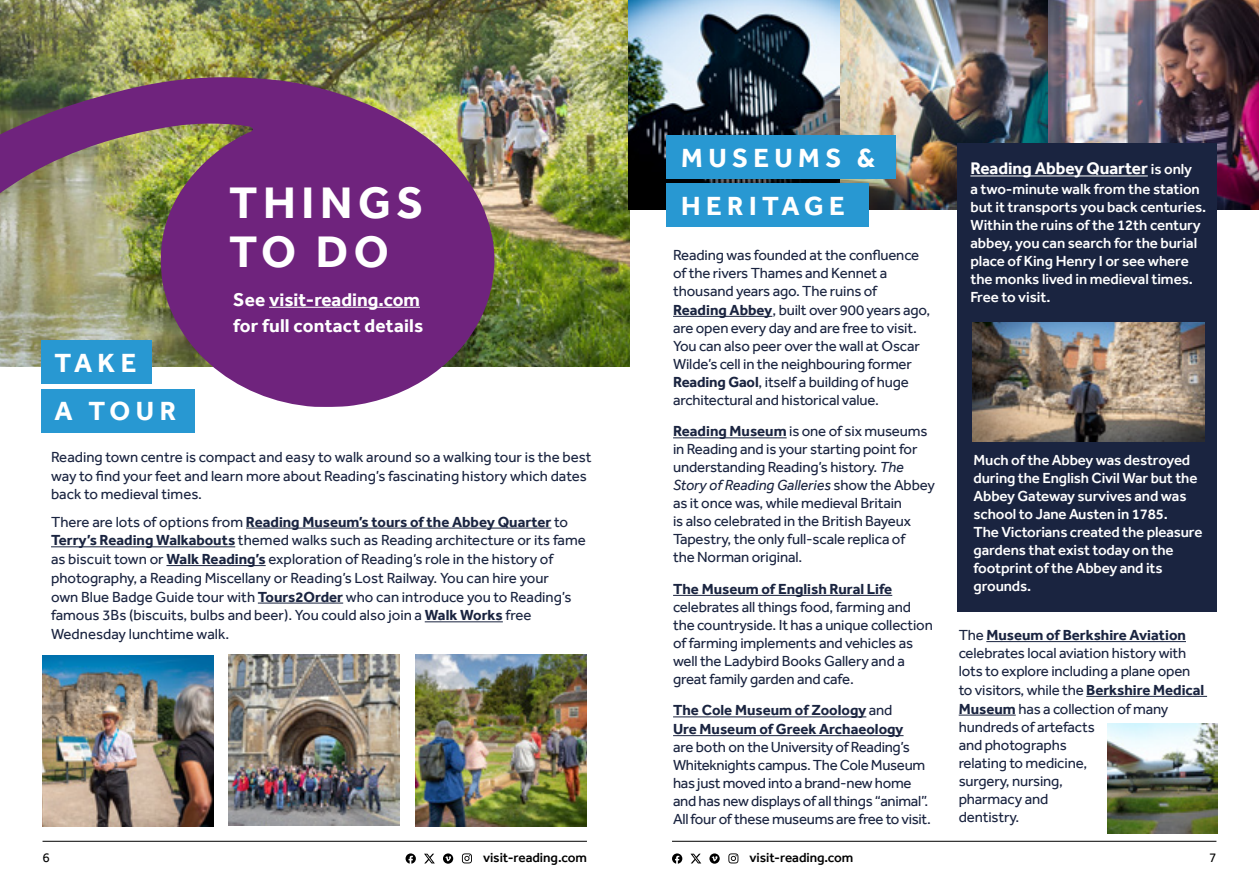
<style>
.page{position:relative;width:1259px;height:893px;background:#fff}
.page>*{position:absolute;margin:0;border:0;box-sizing:border-box;transform-origin:0 0}
.t1{font:700 45.45px/49.5px "Effra";letter-spacing:.125em;color:#fff}
.t2{font:700 27px/48.4px "Effra";letter-spacing:.2em;color:#fff}
.t3{font:700 19.05px/26px "Effra";letter-spacing:.01em;color:#fff}
.t4{font:700 17.25px "Effra";letter-spacing:-.005em;color:#fff}
.t5{font:15px/18.1px "Effra";letter-spacing:-.01em;color:#1a2440}
.t6{font:500 15px/18px "Effra";letter-spacing:-.01em;color:#fff}
.t7{font:700 15px/18.8px "Effra";color:#1a2440}
.t8{font:500 13.5px "Effra";letter-spacing:-.005em;color:#000}
.t9{font:13.5px "Effra";color:#000}
.s1{font-weight:700}
.s2{font-style:italic}
.s3{font-weight:400}
.s4{font-weight:500;font-size:15px}
</style>
<div class="page">
<hr style="left:43px;top:841px;width:544px;height:1px;background:#000">
<svg style="left:462px;top:853px;width:10px;height:10px"></svg>
<svg style="left:424px;top:854px;width:11px;height:9px"></svg>
<svg style="left:405px;top:853px;width:11px;height:11px"></svg>
<svg style="left:443px;top:853px;width:10px;height:11px"></svg>
<hr style="left:672px;top:841px;width:544px;height:1px;background:#000">
<svg style="left:728px;top:853px;width:10px;height:10px"></svg>
<svg style="left:690px;top:854px;width:11px;height:9px"></svg>
<svg style="left:672px;top:853px;width:10px;height:11px"></svg>
<svg style="left:709px;top:853px;width:10px;height:11px"></svg>
<img style="left:0;top:0;width:629px;height:367px">
<hr style="left:246px;top:528px;width:305px;height:1px;background:#1a2440">
<hr style="left:51px;top:547px;width:184px;height:1px;background:#1a2440">
<hr style="left:166px;top:565px;width:100px;height:1px;background:#1a2440">
<hr style="left:258px;top:603px;width:85px;height:1px;background:#1a2440">
<hr style="left:425px;top:622px;width:78px;height:1px;background:#1a2440">
<img style="left:629px;top:0;width:630px;height:209px">
<div style="left:41px;top:389px;width:154px;height:43px;background:#2898d2"></div>
<div style="left:957px;top:144px;width:259px;height:468px;background:#1a2440"></div>
<hr style="left:970px;top:176px;width:177px;height:1px;background:#fff">
<img style="left:972px;top:322px;width:232px;height:119px">
<img style="left:43px;top:656px;width:171px;height:170px">
<img style="left:228px;top:655px;width:172px;height:170px">
<img style="left:415px;top:655px;width:172px;height:171px">
<img style="left:0;top:77px;width:494px;height:330px">
<hr style="left:269px;top:307px;width:151px;height:1px;background:#fff">
<hr style="left:673px;top:316px;width:99px;height:1px;background:#1a2440">
<hr style="left:673px;top:438px;width:113px;height:1px;background:#1a2440">
<hr style="left:673px;top:595px;width:219px;height:1px;background:#1a2440">
<hr style="left:673px;top:717px;width:193px;height:1px;background:#1a2440">
<hr style="left:673px;top:735px;width:230px;height:1px;background:#1a2440">
<hr style="left:986px;top:641px;width:200px;height:1px;background:#1a2440">
<hr style="left:1086px;top:696px;width:121px;height:1px;background:#1a2440">
<hr style="left:958px;top:715px;width:57px;height:1px;background:#1a2440">
<div style="left:666px;top:135px;width:229px;height:43px;background:#2898d2"></div>
<div style="left:666px;top:183px;width:203px;height:44px;background:#2898d2"></div>
<img style="left:1107px;top:724px;width:110px;height:109px">
<h2 class="t2" style="left:55px;top:338px;width:123px">TAKE<br>A TOUR</h2>
<h1 class="t1" style="left:229px;top:177px;width:196px">THINGS<br>TO DO</h1>
<p class="t3" style="left:233px;top:286px;width:192px">See visit-reading.com for full contact details</p>
<p class="t5" style="left:51px;top:447px;width:542px;line-height:18.8px">Reading town centre is compact and easy to walk around so a walking tour is the best way to find your feet and learn more about Reading’s fascinating history which dates back to medieval times.</p>
<p class="t5" style="left:51px;top:512px;width:536px;line-height:18.8px">There are lots of options from <span class="s1">Reading Museum’s tours of the Abbey Quarter</span> to <span class="s1">Terry’s Reading Walkabouts</span> themed walks such as Reading architecture or its fame as biscuit town or <span class="s1">Walk Reading’s</span> exploration of Reading’s role in the history of photography, a Reading Miscellany or Reading’s Lost Railway. You can hire your<br>own Blue Badge Guide tour with <span class="s1">Tours2Order</span> who can introduce you to Reading’s famous 3Bs (biscuits, bulbs and beer). You could also join a <span class="s1">Walk Works</span> free Wednesday lunchtime walk.</p>
<h2 class="t2" style="left:681px;top:134px;width:195px;line-height:47.7px">MUSEUMS &amp;<br>HERITAGE</h2>
<p class="t5" style="left:673px;top:246px;width:259px">Reading was founded at the confluence of the rivers Thames and Kennet a thousand years ago. The ruins of <span class="s1">Reading Abbey</span>, built over 900 years ago, are open every day and are free to visit.<br>You can also peer over the wall at Oscar Wilde’s cell in the neighbouring former <span class="s1">Reading Gaol</span>, itself a building of huge architectural and historical value.</p>
<p class="t5" style="left:673px;top:422px;width:263px"><span class="s1">Reading Museum</span> is one of six museums in Reading and is your starting point for understanding Reading’s history. <span class="s2">The Story of Reading Galleries</span> show the Abbey as it once was, while medieval Britain<br>is also celebrated in the British Bayeux Tapestry, the only full-scale replica of<br>the Norman original.</p>
<p class="t7" style="left:673px;top:579px;width:221px">The Museum of English Rural Life</p>
<p class="t5" style="left:673px;top:598px;width:261px">celebrates all things food, farming and the countryside. It has a unique collection of farming implements and vehicles as well the Ladybird Books Gallery and a great family garden and cafe.</p>
<p class="t7" style="left:673px;top:701px;width:232px">The Cole Museum of Zoology <span class="s3">and<br></span>Ure Museum of Greek Archaeology</p>
<p class="t5" style="left:673px;top:738px;width:259px">are both on the University of Reading’s Whiteknights campus. The Cole Museum has just moved into a brand-new home and has new displays of all things “animal”.<br>All four of these museums are free to visit.</p>
<p class="t4" style="left:970px;top:158px;width:223px">Reading Abbey Quarter <span class="s4">is only</span></p>
<p class="t6" style="left:970px;top:180px;width:237px">a two-minute walk from the station but it transports you back centuries.<br>Within the ruins of the 12th century abbey, you can search for the burial place of King Henry I or see where the monks lived in medieval times.<br>Free to visit.</p>
<p class="t6" style="left:973px;top:451px;width:230px">Much of the Abbey was destroyed during the English Civil War but the<br>Abbey Gateway survives and was school to Jane Austen in 1785.<br>The Victorians created the pleasure gardens that exist today on the footprint of the Abbey and its grounds.</p>
<p class="t5" style="left:958px;top:626px;width:247px">The <span class="s1">Museum of Berkshire Aviation </span>celebrates local aviation history with lots to explore including a plane open to visitors, while the <span class="s1">Berkshire Medical<br>Museum</span> has a collection of many hundreds of artefacts<br>and photographs<br>relating to medicine,<br>surgery, nursing,<br>pharmacy and<br>dentistry.</p>
<p class="t9" style="left:43px;top:850px;width:9px">6</p>
<p class="t8" style="left:483px;top:850px;width:105px">visit-reading.com</p>
<p class="t8" style="left:749px;top:850px;width:105px">visit-reading.com</p>
<p class="t9" style="left:1209px;top:850px;width:9px">7</p>
</div>
